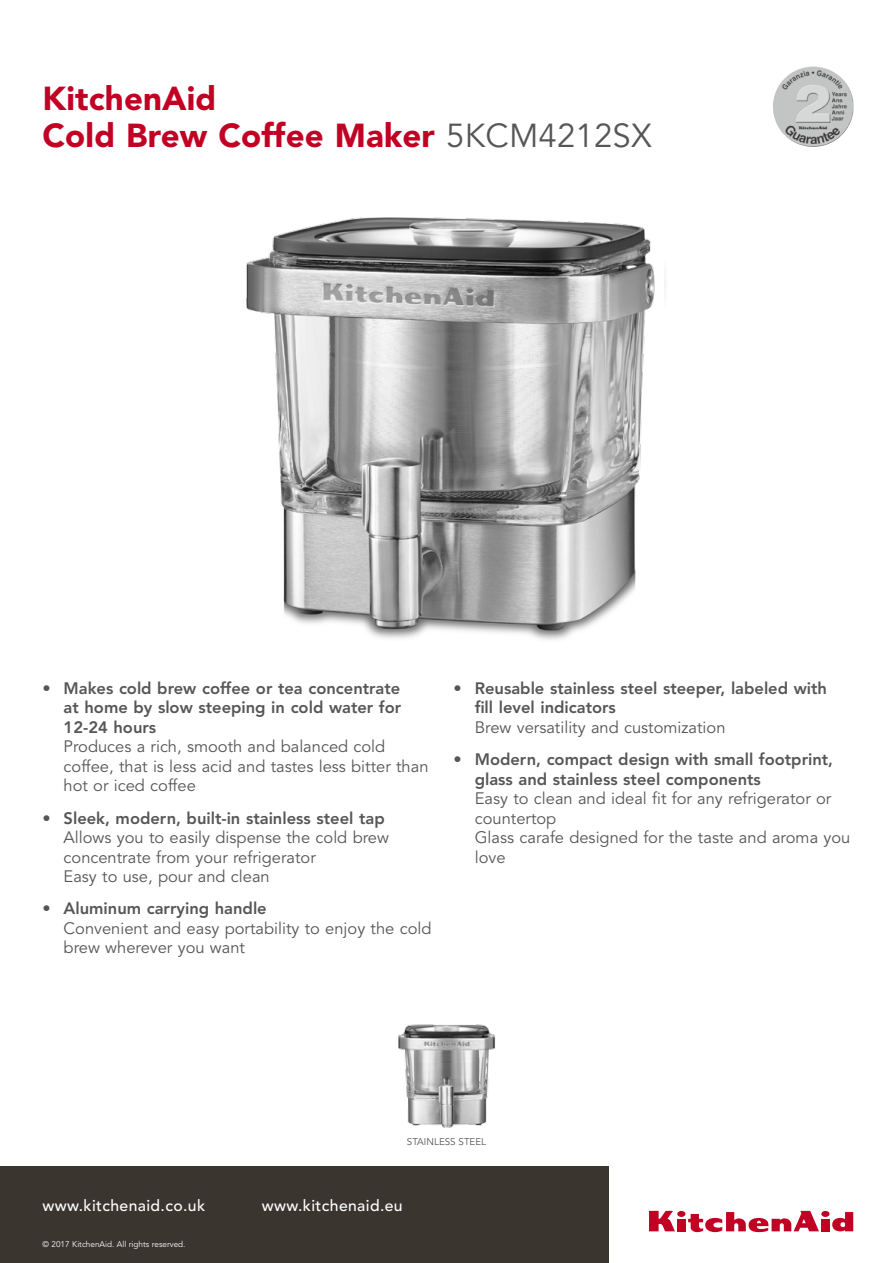
<style>
.page{position:relative;width:893px;height:1263px;background:#fff}
.page>*{position:absolute;margin:0;border:0;box-sizing:border-box;transform-origin:0 0}
.t1{font:900 33px/37.5px "Avenir LT Std";letter-spacing:.005em;color:#c10024}
.t2{font:16.5px/19.5px "Avenir LT Std";color:#565655}
.t3{font:800 16.5px/19.5px "Avenir LT Std";color:#565655}
.t4{font:500 15.75px "Avenir LT Std";letter-spacing:.025em;color:#fff}
.t5{font:9.75px "Avenir LT Std";color:#565655}
.t6{font:8.25px "Avenir LT Std";color:#fff}
.s1{font-weight:400;color:#565655}
</style>
<div class="page">
<div style="left:0;top:1166px;width:609px;height:97px;background:#3a352f"></div>
<img style="left:398px;top:1024px;width:97px;height:104px">
<img style="left:246px;top:217px;width:420px;height:423px">
<img style="left:773px;top:66px;width:81px;height:81px;border-radius:40px">
<div style="left:677px;top:1219px;width:8px;height:12px;background:#c10024"></div>
<div style="left:677px;top:1211px;width:8px;height:6px;background:#c10024;border-radius:50%"></div>
<div style="left:821px;top:1219px;width:8px;height:12px;background:#c10024"></div>
<div style="left:821px;top:1211px;width:8px;height:6px;background:#c10024;border-radius:50%"></div>
<svg style="left:649px;top:1211px;width:26px;height:20px"></svg>
<svg style="left:688px;top:1211px;width:131px;height:21px"></svg>
<svg style="left:832px;top:1212px;width:21px;height:19px"></svg>
<h1 class="t1" style="left:43px;top:80px;width:611px">KitchenAid<br>Cold Brew Coffee Maker <span class="s1">5KCM4212SX</span></h1>
<p class="t3" style="left:64px;top:678px;width:339px;text-align:justify;text-indent:-21px">• Makes cold brew coffee or tea concentrate at home by slow steeping in cold water for 12-24 hours</p>
<p class="t2" style="left:64px;top:737px;width:366px">Produces a rich, smooth and balanced cold coffee, that is less acid and tastes less bitter than hot or iced coffee</p>
<p class="t3" style="left:42px;top:808px;width:344px">• Sleek, modern, built-in stainless steel tap</p>
<p class="t2" style="left:64px;top:828px;width:327px">Allows you to easily dispense the cold brew concentrate from your refrigerator<br>Easy to use, pour and clean</p>
<p class="t3" style="left:42px;top:899px;width:226px">• Aluminum carrying handle</p>
<p class="t2" style="left:64px;top:919px;width:369px">Convenient and easy portability to enjoy the cold brew wherever you want</p>
<p class="t3" style="left:475px;top:678px;width:354px;text-indent:-21px">• Reusable stainless steel steeper, labeled with fill level indicators</p>
<p class="t2" style="left:475px;top:718px;width:252px">Brew versatility and customization</p>
<p class="t3" style="left:475px;top:750px;width:360px;text-indent:-21px">• Modern, compact design with small footprint, glass and stainless steel components</p>
<p class="t2" style="left:475px;top:789px;width:377px">Easy to clean and ideal fit for any refrigerator or countertop<br>Glass carafe designed for the taste and aroma you love</p>
<p class="t5" style="left:407px;top:1136px;width:81px">STAINLESS STEEL</p>
<p class="t4" style="left:43px;top:1196px;width:164px">www.kitchenaid.co.uk</p>
<p class="t4" style="left:262px;top:1196px;width:142px">www.kitchenaid.eu</p>
<p class="t6" style="left:43px;top:1239px;width:145px">© 2017 KitchenAid. All rights reserved.</p>
</div>
